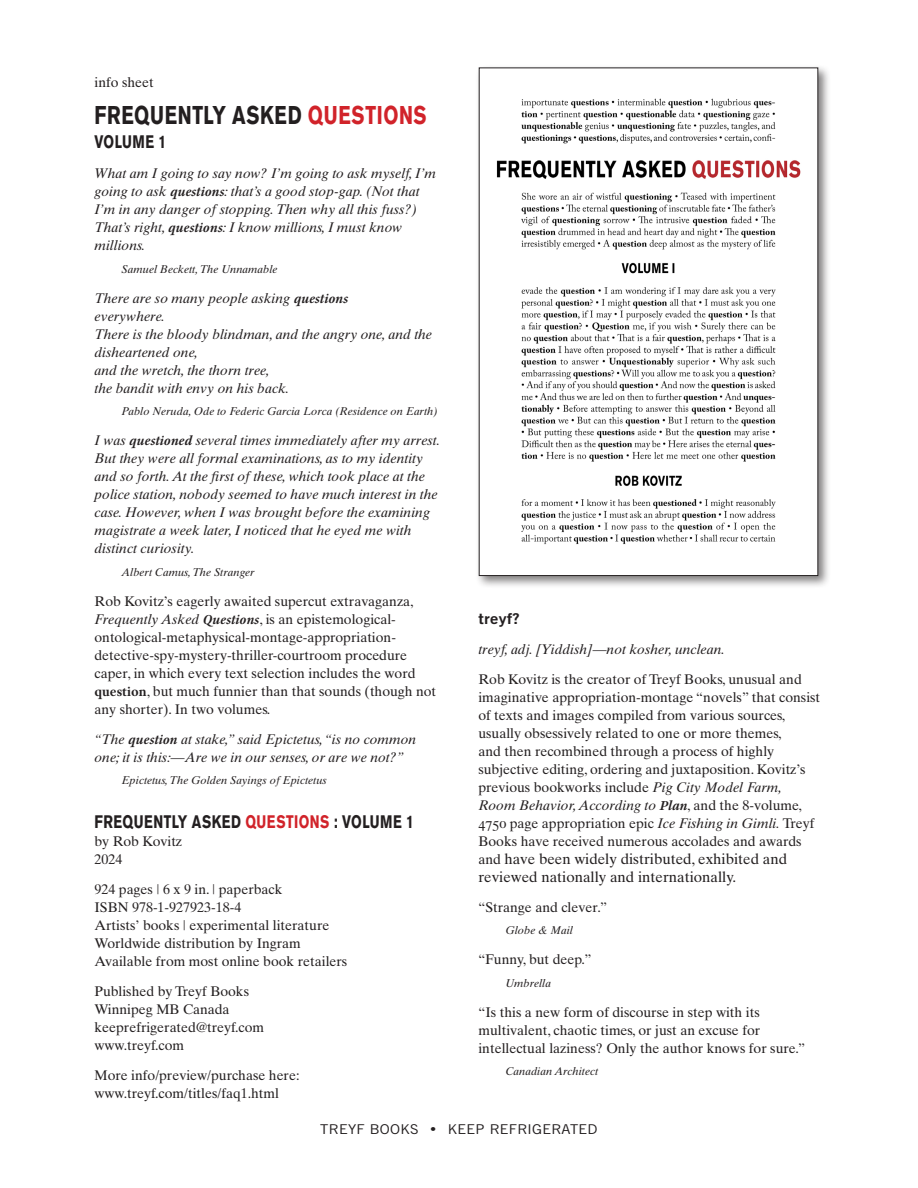
<style>
.page{position:relative;width:918px;height:1188px;background:#fff}
.page>*{position:absolute;margin:0;border:0;box-sizing:border-box;transform-origin:0 0}
.t1{font:700 25.5px "Akzidenz Grotesk BE";letter-spacing:.035em;color:#231f20;scale:.75 1}
.Body_Text{font:700 18px "Akzidenz Grotesk BE";letter-spacing:.035em;color:#231f20;scale:.75 1}
.Body_Text-2{font:15px/18px "Times Ten";color:#221e1f}
.Heading_2{font:700 14.85px "News Gothic BT";letter-spacing:.025em;color:#231f20;scale:1.11 1}
.Body_Text-3{font:13.95px/18px "Times Ten";color:#231f20}
.Body_Text-4{font:italic 13.95px/18px "Times Ten";color:#231f20}
.Body_Text_List{font:13.95px "Times Ten";color:#231f20}
.Body_Text_List-2{font:italic 13.95px "Times Ten";color:#231f20}
.Heading_2-2{font:13.5px "News Gothic BT";letter-spacing:.025em;color:#231f20;scale:1.11 1}
.Attribution{font:italic 11.25px "Times Ten";color:#231f20}
.s1{color:#d1232a}
.s2{font-family:"Adobe Text Pro";font-weight:700}
.s3{font-style:italic}
.s4{font-family:"Adobe Text Pro";font-weight:700;font-style:italic}
.s5{font-family:"Times Ten Roman SC"}
.s6{font-size:13.95px;color:#231f20}
</style>
<div class="page">
<div style="left:475px;top:64px;width:356px;height:525px;background:#231f20;opacity:.57"></div>
<img style="left:481px;top:70px;width:335px;height:504px">
<p class="Body_Text-3" style="left:94px;top:73px;width:61px">info sheet</p>
<p class="t1" style="left:94px;top:100px;width:445px">FREQUENTLY ASKED <span class="s1">QUESTIONS</span></p>
<p class="Body_Text" style="left:94px;top:131px;width:97px">VOLUME 1</p>
<p class="Body_Text-4" style="left:94px;top:164px;width:343px">What am I going to say now? I’m going to ask myself, I’m going to ask <span class="s2">questions</span>: that’s a good stop-gap. (Not that I’m in any danger of stopping. Then why all this fuss?)<br>That’s right, <span class="s2">questions</span>: I know millions, I must know millions.</p>
<p class="Attribution" style="left:122px;top:262px;width:158px">Samuel Beckett, The Unnamable</p>
<p class="Body_Text-4" style="left:94px;top:289px;width:255px">There are so many people asking <span class="s2">questions</span></p>
<p class="Body_Text_List-2" style="left:94px;top:308px;width:72px">everywhere.</p>
<p class="Body_Text_List-2" style="left:94px;top:326px;width:339px">There is the bloody blindman, and the angry one, and the</p>
<p class="Body_Text_List-2" style="left:94px;top:344px;width:105px">disheartened one,</p>
<p class="Body_Text_List-2" style="left:94px;top:362px;width:177px">and the wretch, the thorn tree,</p>
<p class="Body_Text_List-2" style="left:94px;top:380px;width:196px">the bandit with envy on his back.</p>
<p class="Attribution" style="left:122px;top:405px;width:318px">Pablo Neruda, Ode to Federic Garcia Lorca (Residence on Earth)</p>
<p class="Body_Text-4" style="left:94px;top:431px;width:347px">I was <span class="s2">questioned</span> several times immediately after my arrest.<br>But they were all formal examinations, as to my identity and so forth. At the first of these, which took place at the police station, nobody seemed to have much interest in the case. However, when I was brought before the examining magistrate a week later, I noticed that he eyed me with distinct curiosity.</p>
<p class="Attribution" style="left:122px;top:565px;width:135px">Albert Camus, The Stranger</p>
<p class="Body_Text-3" style="left:94px;top:592px;width:343px">Rob Kovitz’s eagerly awaited supercut extravaganza, <span class="s3">Frequently Asked</span> <span class="s4">Questions</span>, is an epistemological&shy;ontological-metaphysical-montage-appropriation&shy;detective-spy-mystery-thriller-courtroom procedure caper, in which every text selection includes the word <span class="s2">question</span>, but much funnier than that sounds (though not any shorter). In two volumes.</p>
<p class="Body_Text-4" style="left:94px;top:730px;width:323px">“The <span class="s2">question</span> at stake,” said Epictetus, “is no common one; it is this:—Are we in our senses, or are we not?”</p>
<p class="Attribution" style="left:122px;top:774px;width:207px">Epictetus, The Golden Sayings of Epictetus</p>
<p class="Body_Text" style="left:94px;top:812px;width:427px">FREQUENTLY ASKED <span class="s1">QUESTIONS</span> : VOLUME 1</p>
<p class="Body_Text_List" style="left:94px;top:833px;width:89px">by Rob Kovitz</p>
<p class="Body_Text_List" style="left:94px;top:851px;width:29px">2024</p>
<p class="Body_Text-3" style="left:94px;top:881px;width:189px">924 pages | 6 x 9 in. | paperback</p>
<p class="Body_Text_List" style="left:94px;top:899px;width:148px">ISBN 978-1-927923-18-4</p>
<p class="Body_Text_List" style="left:94px;top:917px;width:236px">Artists’ books | experimental literature</p>
<p class="Body_Text_List" style="left:94px;top:935px;width:208px">Worldwide distribution by Ingram</p>
<p class="Body_Text_List" style="left:94px;top:953px;width:254px">Available from most online book retailers</p>
<p class="Body_Text-3" style="left:94px;top:983px;width:156px">Published by Treyf Books</p>
<p class="Body_Text_List" style="left:94px;top:1001px;width:137px">Winnipeg MB Canada</p>
<p class="Body_Text_List" style="left:94px;top:1019px;width:171px">keeprefrigerated@treyf.com</p>
<p class="Body_Text_List" style="left:94px;top:1037px;width:91px">www.treyf.com</p>
<p class="Body_Text-3" style="left:94px;top:1067px;width:207px">More info/preview/purchase here:</p>
<p class="Body_Text_List" style="left:94px;top:1085px;width:186px">www.treyf.com/titles/faq1.html</p>
<p class="Heading_2" style="left:478px;top:609px;width:39px">treyf?</p>
<p class="Body_Text-4" style="left:478px;top:640px;width:248px">treyf, adj. [Yiddish]—not kosher, unclean.</p>
<p class="Body_Text-3" style="left:478px;top:670px;width:343px">Rob Kovitz is the creator of Treyf Books, unusual and imaginative appropriation-montage “novels” that consist of texts and images compiled from various sources, usually obsessively related to one or more themes,<br>and then recombined through a process of highly subjective editing, ordering and juxtaposition. Kovitz’s previous bookworks include <span class="s3">Pig City Model Farm, Room Behavior, According to</span> <span class="s4">Plan</span>, and the <span class="s5">8</span>-volume, <span class="s5">4750</span> page appropriation epic <span class="s3">Ice Fishing in Gimli.</span> Treyf Books have received numerous accolades and awards</p>
<p class="Body_Text-2" style="left:478px;top:850px;width:310px"><span class="s6">and</span> have been widely distributed, exhibited and reviewed nationally and internationally.</p>
<p class="Body_Text-3" style="left:478px;top:898px;width:130px">“Strange and clever.”</p>
<p class="Attribution" style="left:505px;top:924px;width:69px">Globe &amp; Mail</p>
<p class="Body_Text-3" style="left:478px;top:950px;width:114px">“Funny, but deep.”</p>
<p class="Attribution" style="left:505px;top:976px;width:47px">Umbrella</p>
<p class="Body_Text-3" style="left:478px;top:1003px;width:328px">“Is this a new form of discourse in step with its multivalent, chaotic times, or just an excuse for intellectual laziness? Only the author knows for sure.”</p>
<p class="Attribution" style="left:505px;top:1065px;width:94px">Canadian Architect</p>
<p class="Heading_2-2" style="left:320px;top:1121px;width:251px">TREYF BOOKS • KEEP REFRIGERATED</p>
</div>
